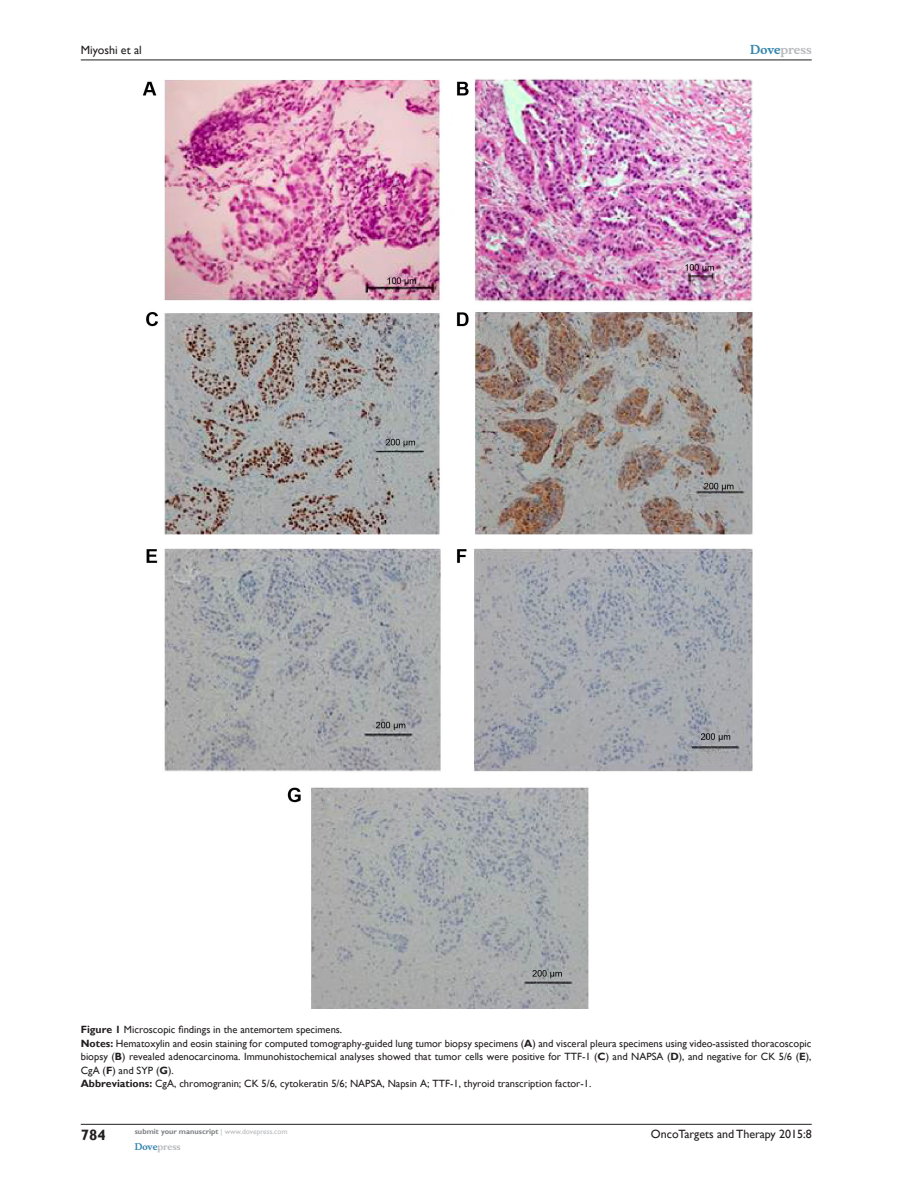
<style>
.page{position:relative;width:918px;height:1188px;background:#fff}
.page>*{position:absolute;margin:0;border:0;box-sizing:border-box;transform-origin:0 0}
.RunFolio-V{font:700 15px "Gill Sans";color:#231f20}
.RunF-V{font:12px "Gill Sans";color:#231f20}
.RunH-V{font:12px "Gill Sans";color:#231f20}
.RunH-Brand-V{font:700 12px "Musee";color:#b8b9bc}
.FigSNRI{font:10.5px/13.5px "Gill Sans";color:#231f20}
.FigC{font:10.5px "Gill Sans";color:#231f20}
.RunF-Brand-V{font:700 9px "Musee";color:#b8b9bc}
.RunF-SubmityourMS-V{font:700 7.5px "Gill Sans";color:#808285}
.s1{color:#3485ae}
.s2{font-weight:700}
.s3{font-weight:400;color:#b8b9bc}
</style>
<div class="page">
<hr style="left:81px;top:1124px;width:731px;height:1px;background:#231f20">
<hr style="left:81px;top:60px;width:731px;height:1px;background:#231f20">
<img style="left:142px;top:78px;width:611px;height:930px">
<p class="RunH-V" style="left:81px;top:43px;width:63px">Miyoshi et al</p>
<p class="RunH-Brand-V" style="left:750px;top:43px;width:63px"><span class="s1">Dove</span>press</p>
<p class="FigC" style="left:81px;top:1023px;width:263px"><span class="s2">Figure 1</span> Microscopic findings in the antemortem specimens.</p>
<p class="FigSNRI" style="left:81px;top:1036px;width:732px"><span class="s2">Notes:</span> Hematoxylin and eosin staining for computed tomography-guided lung tumor biopsy specimens (<span class="s2">A</span>) and visceral pleura specimens using video-assisted thoracoscopic biopsy (<span class="s2">B</span>) revealed adenocarcinoma. Immunohistochemical analyses showed that tumor cells were positive for TTF-1 (<span class="s2">C</span>) and NAPSA</p>
<p class="FigSNRI" style="left:667px;top:1050px;width:146px">(<span class="s2">D</span>), and negative for CK 5/6 (<span class="s2">E</span>),</p>
<p class="FigSNRI" style="left:81px;top:1063px;width:94px">CgA (<span class="s2">F</span>) and SYP (<span class="s2">G</span>).</p>
<p class="FigSNRI" style="left:81px;top:1077px;width:285px"><span class="s2">Abbreviations:</span> CgA, chromogranin; CK 5/6, cytokeratin 5/6; NAPSA</p>
<p class="FigSNRI" style="left:382px;top:1077px;width:210px">, Napsin A; TTF-1, thyroid transcription factor-1.</p>
<p class="RunFolio-V" style="left:81px;top:1126px;width:26px">784</p>
<p class="RunF-SubmityourMS-V" style="left:135px;top:1127px;width:154px">submit your manuscript <span class="s3">| www.dovepress.com</span></p>
<p class="RunF-Brand-V" style="left:135px;top:1141px;width:48px"><span class="s1">Dove</span>press</p>
<p class="RunF-V" style="left:651px;top:1127px;width:162px">OncoTargets and Therapy 2015:8</p>
</div>
